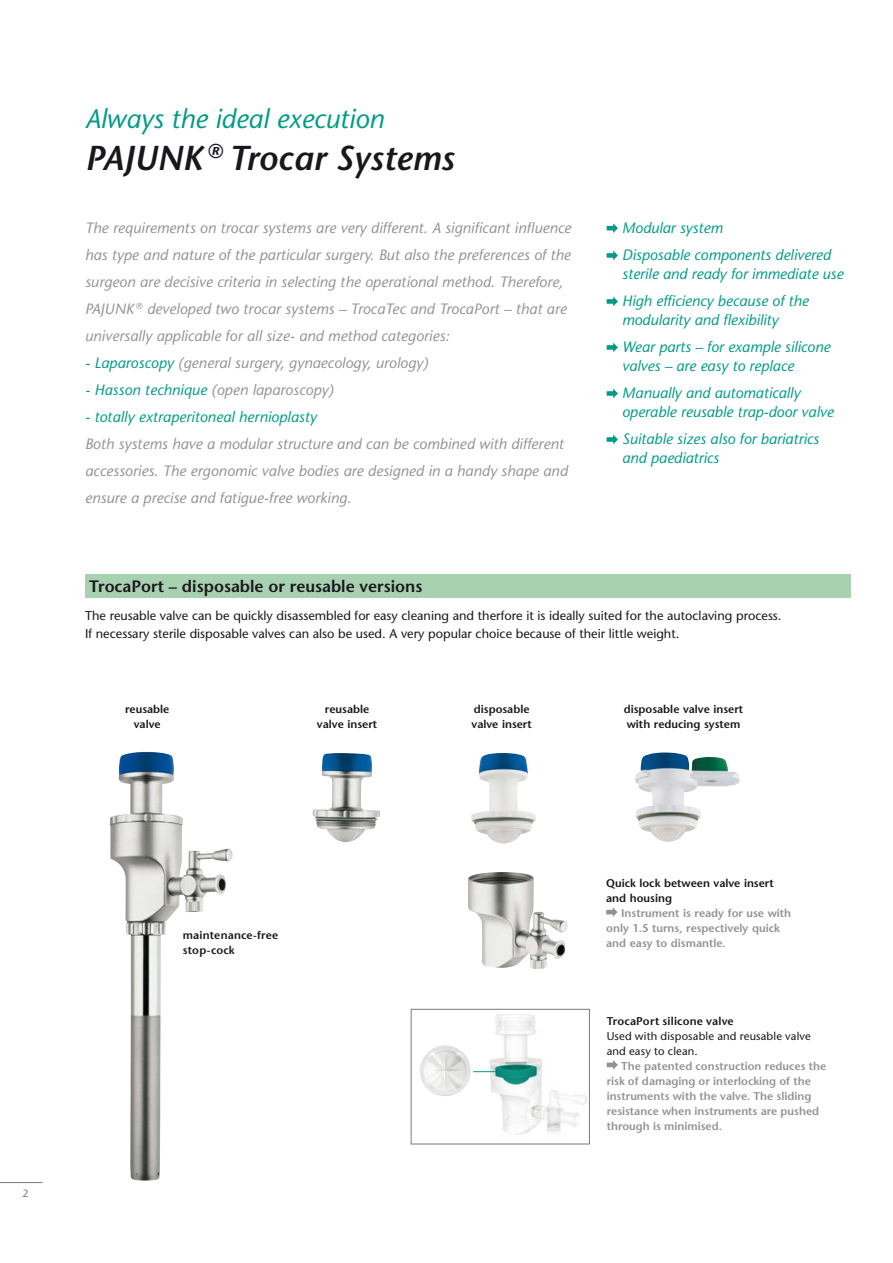
<style>
.page{position:relative;width:893px;height:1263px;background:#fff}
.page>*{position:absolute;margin:0;border:0;box-sizing:border-box;transform-origin:0 0}
.t1{font:italic 600 34.5px "Stone Sans";letter-spacing:.005em;color:#1a171c}
.t2{font:italic 27px "Stone Sans";color:#009b87}
.t3{font:600 16.5px "Stone Sans";color:#1a171c}
.t4{font:italic 15px/27px "Stone Sans";letter-spacing:.005em;color:#929395}
.t5{font:italic 15px/27.3px "Stone Sans";color:#009b87}
.t6{font:12.75px/18.8px "Stone Sans";color:#1a171c}
.t7{font:600 11.25px/15px "Stone Sans";color:#1a171c}
.t8{font:600 11.25px/15px "Stone Sans";color:#929395}
.t9{font:600 11.25px/15px "Stone Sans";color:#919294}
.t10{font:11.25px/15px "Stone Sans";letter-spacing:.015em;color:#1a171c}
.t11{font:10.5px "Stone Sans";color:#797a7c}
.s1{color:#009b87}
</style>
<div class="page">
<img style="left:451px;top:1014px;width:136px;height:121px">
<div style="left:411px;top:1009px;width:179px;height:135px;border:1px solid #797a7c"></div>
<svg style="left:473px;top:1071px;width:23px;height:1px"></svg>
<div style="left:85px;top:574px;width:765px;height:23px;background:#a7d1b0"></div>
<img style="left:313px;top:753px;width:67px;height:89px">
<img style="left:468px;top:872px;width:100px;height:97px">
<img style="left:110px;top:752px;width:123px;height:428px">
<img style="left:635px;top:752px;width:104px;height:90px">
<img style="left:420px;top:1045px;width:51px;height:51px;border-radius:50%">
<img style="left:471px;top:753px;width:65px;height:90px">
<svg style="left:607px;top:223px;width:11px;height:10px"></svg>
<svg style="left:607px;top:251px;width:11px;height:9px"></svg>
<svg style="left:607px;top:297px;width:11px;height:9px"></svg>
<svg style="left:607px;top:343px;width:11px;height:9px"></svg>
<svg style="left:607px;top:389px;width:11px;height:9px"></svg>
<svg style="left:607px;top:435px;width:11px;height:9px"></svg>
<svg style="left:606px;top:907px;width:12px;height:10px"></svg>
<svg style="left:607px;top:1060px;width:11px;height:10px"></svg>
<hr style="left:0;top:1182px;width:43px;height:1px;background:#797a7c">
<h2 class="t2" style="left:85px;top:108px;width:300px">Always the ideal execution</h2>
<h1 class="t1" style="left:85px;top:144px;width:371px">PAJUNK <sup>®</sup> Trocar Systems</h1>
<p class="t4" style="left:85px;top:216px;width:488px">The requirements on trocar systems are very different. A significant influence has type and nature of the particular surgery. But also the preferences of the surgeon are decisive criteria in selecting the operational method. Therefore, PAJUNK <sup>®</sup> developed two trocar systems – TrocaTec and TrocaPort – that are universally applicable for all size- and method categories:</p>
<p class="t4" style="left:85px;top:351px;width:345px"><span class="s1">- Laparoscopy</span> (general surgery, gynaecology, urology)</p>
<p class="t4" style="left:85px;top:378px;width:250px"><span class="s1">- Hasson technique</span> (open laparoscopy)</p>
<p class="t5" style="left:85px;top:405px;width:233px">- totally extraperitoneal hernioplasty</p>
<p class="t4" style="left:85px;top:432px;width:484px">Both systems have a modular structure and can be combined with different accessories. The ergonomic valve bodies are designed in a handy shape and ensure a precise and fatigue-free working.</p>
<p class="t3" style="left:89px;top:580px;width:335px">TrocaPort – disposable or reusable versions</p>
<p class="t5" style="left:622px;top:216px;width:210px">Modular system<br>Disposable components delivered</p>
<p class="t5" style="left:622px;top:262px;width:223px">sterile and ready for immediate use<br>High efficiency because of the</p>
<p class="t5" style="left:622px;top:308px;width:210px">modularity and flexibility<br>Wear parts – for example silicone</p>
<p class="t5" style="left:622px;top:354px;width:180px">valves – are easy to replace<br>Manually and automatically</p>
<p class="t5" style="left:622px;top:400px;width:213px">operable reusable trap-door valve<br>Suitable sizes also for bariatrics</p>
<p class="t5" style="left:622px;top:446px;width:98px">and paediatrics</p>
<p class="t6" style="left:85px;top:607px;width:698px">The reusable valve can be quickly disassembled for easy cleaning and therfore it is ideally suited for the autoclaving process.<br>If necessary sterile disposable valves can also be used. A very popular choice because of their little weight.</p>
<p class="t7" style="left:125px;top:703px;width:46px;text-align:center">reusable valve</p>
<p class="t7" style="left:317px;top:703px;width:62px;text-align:center">reusable valve insert</p>
<p class="t7" style="left:472px;top:703px;width:62px">disposable valve insert</p>
<p class="t7" style="left:624px;top:703px;width:121px">disposable valve insert with reducing system</p>
<p class="t11" style="left:22px;top:1189px;width:8px">2</p>
<p class="t7" style="left:183px;top:928px;width:97px">maintenance-free stop-cock</p>
<p class="t7" style="left:606px;top:877px;width:169px">Quick lock between valve insert and housing</p>
<p class="t9" style="left:606px;top:907px;width:186px;text-indent:15px">Instrument is ready for use with only 1.5 turns, respectively quick and easy to dismantle.</p>
<p class="t7" style="left:607px;top:1014px;width:129px">TrocaPort silicone valve</p>
<p class="t10" style="left:607px;top:1029px;width:206px">Used with disposable and reusable valve and easy to clean.</p>
<p class="t8" style="left:607px;top:1059px;width:221px;text-indent:15px">The patented construction reduces the risk of damaging or interlocking of the instruments with the valve. The sliding resistance when instruments are pushed through is minimised.</p>
</div>
